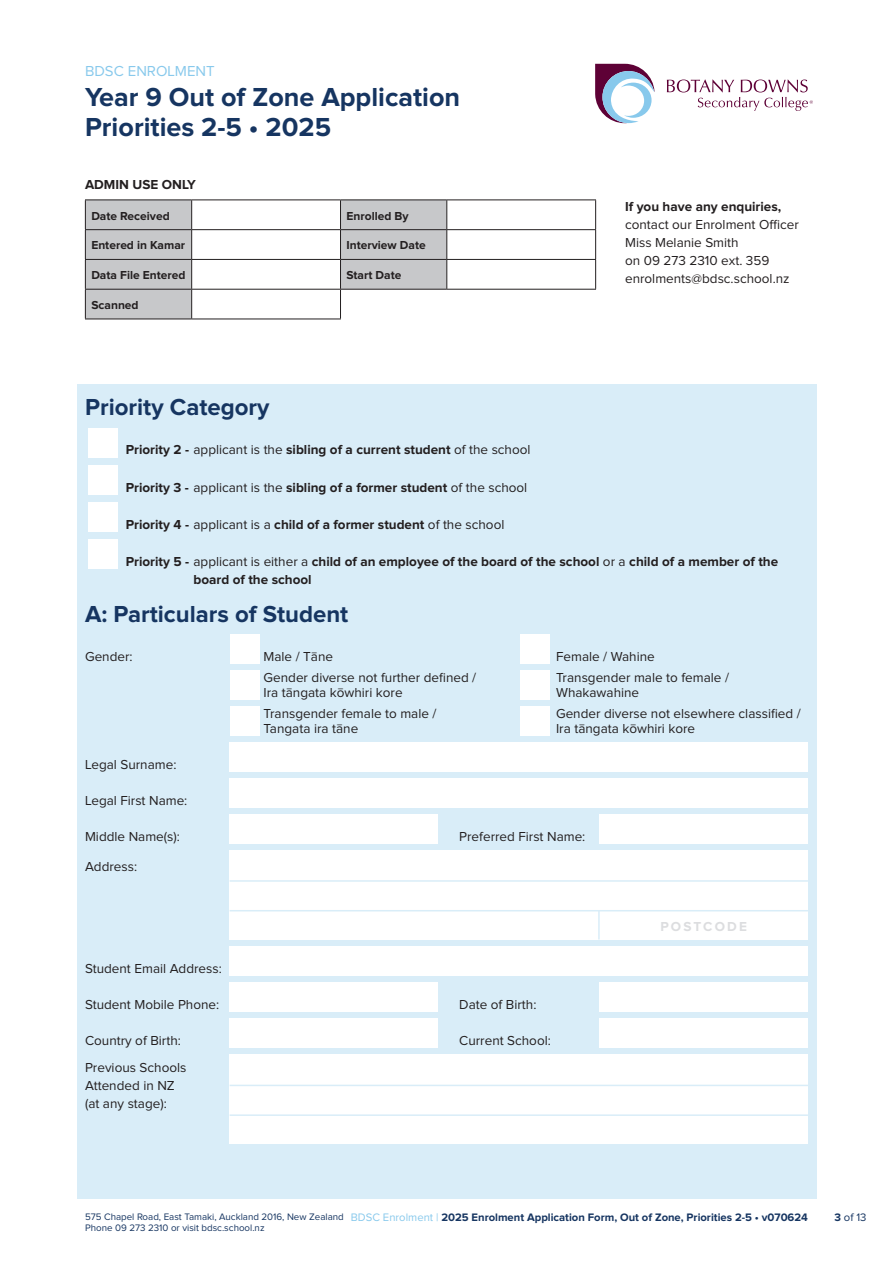
<style>
.page{position:relative;width:893px;height:1263px;background:#fff}
.page>*{position:absolute;margin:0;border:0;box-sizing:border-box;transform-origin:0 0}
.Form_header{font:700 27px/30px "Proxima Nova";color:#163561}
.t1{font:700 24px "Proxima Nova";color:#163561}
.BDSC_type_of_form{font:15px "Proxima Nova";color:#88c9ec}
.body_copy{font:13.5px/18px "Proxima Nova";color:#231f20}
.body_copy-2{font:700 13.5px/18px "Proxima Nova";color:#231f20}
.body_copy-3{font:700 13.5px "Proxima Nova";letter-spacing:.16em;color:#dcdddf}
.body_copy-4{font:700 12px "Proxima Nova";color:#231f20}
.t2{font:700 11.25px "Proxima Nova";color:#163561}
.t3{font:11.25px "Proxima Nova";color:#163561}
.t4{font:9.75px/11.7px "Proxima Nova";color:#163561}
.s1{font-weight:700}
.s2{font-weight:400}
.s3{font-weight:400;color:#88c9ec}
</style>
<div class="page">
<svg style="left:667px;top:80px;width:146px;height:31px"></svg>
<svg style="left:595px;top:64px;width:59px;height:59px"></svg>
<div style="left:77px;top:385px;width:739px;height:814px;background:#d9edf8"></div>
<div style="left:89px;top:428px;width:29px;height:29px;background:#fff"></div>
<div style="left:89px;top:465px;width:29px;height:30px;background:#fff"></div>
<div style="left:89px;top:502px;width:29px;height:30px;background:#fff"></div>
<div style="left:89px;top:539px;width:29px;height:30px;background:#fff"></div>
<div style="left:230px;top:634px;width:29px;height:30px;background:#fff"></div>
<div style="left:520px;top:634px;width:30px;height:30px;background:#fff"></div>
<div style="left:230px;top:670px;width:29px;height:30px;background:#fff"></div>
<div style="left:520px;top:670px;width:30px;height:30px;background:#fff"></div>
<div style="left:230px;top:706px;width:29px;height:30px;background:#fff"></div>
<div style="left:520px;top:706px;width:30px;height:30px;background:#fff"></div>
<div style="left:230px;top:742px;width:578px;height:30px;background:#fff"></div>
<div style="left:230px;top:778px;width:578px;height:30px;background:#fff"></div>
<div style="left:230px;top:814px;width:208px;height:30px;background:#fff"></div>
<div style="left:600px;top:814px;width:208px;height:30px;background:#fff"></div>
<div style="left:230px;top:850px;width:578px;height:89px;background:#fff"></div>
<hr style="left:598px;top:910px;width:2px;height:29px;background:#d9edf8">
<hr style="left:230px;top:910px;width:578px;height:1px;background:#d9edf8">
<hr style="left:230px;top:880px;width:578px;height:2px;background:#d9edf8">
<div style="left:230px;top:946px;width:578px;height:30px;background:#fff"></div>
<div style="left:230px;top:982px;width:208px;height:30px;background:#fff"></div>
<div style="left:600px;top:982px;width:208px;height:30px;background:#fff"></div>
<div style="left:230px;top:1018px;width:208px;height:30px;background:#fff"></div>
<div style="left:600px;top:1018px;width:208px;height:30px;background:#fff"></div>
<div style="left:230px;top:1055px;width:578px;height:89px;background:#fff"></div>
<hr style="left:230px;top:1085px;width:578px;height:1px;background:#d9edf8">
<hr style="left:230px;top:1114px;width:578px;height:2px;background:#d9edf8">
<svg style="left:447px;top:200px;width:148px;height:89px"></svg>
<hr style="left:85px;top:199px;width:107px;height:1px;background:#231f20">
<hr style="left:192px;top:199px;width:148px;height:1px;background:#231f20">
<hr style="left:340px;top:199px;width:107px;height:1px;background:#231f20">
<hr style="left:447px;top:199px;width:149px;height:1px;background:#231f20">
<hr style="left:447px;top:229px;width:149px;height:1px;background:#231f20">
<hr style="left:447px;top:259px;width:149px;height:1px;background:#231f20">
<svg style="left:595px;top:200px;width:1px;height:89px"></svg>
<svg style="left:85px;top:200px;width:362px;height:119px"></svg>
<hr style="left:447px;top:289px;width:149px;height:1px;background:#231f20">
<hr style="left:85px;top:319px;width:107px;height:1px;background:#231f20">
<hr style="left:192px;top:319px;width:149px;height:1px;background:#231f20">
<p class="BDSC_type_of_form" style="left:85px;top:64px;width:131px">BDSC ENROLMENT</p>
<p class="Form_header" style="left:85px;top:83px;width:377px">Year 9 Out of Zone Application<br>Priorities 2-5 • 2025</p>
<p class="body_copy-2" style="left:85px;top:176px;width:112px">ADMIN USE ONLY</p>
<p class="body_copy-4" style="left:91px;top:210px;width:80px">Date Received</p>
<p class="body_copy-4" style="left:346px;top:210px;width:64px">Enrolled By</p>
<p class="body_copy-4" style="left:91px;top:240px;width:95px">Entered in Kamar</p>
<p class="body_copy-4" style="left:346px;top:240px;width:81px">Interview Date</p>
<p class="body_copy-4" style="left:91px;top:270px;width:96px">Data File Entered</p>
<p class="body_copy-4" style="left:346px;top:270px;width:56px">Start Date</p>
<p class="body_copy-4" style="left:91px;top:299px;width:49px">Scanned</p>
<p class="body_copy" style="left:625px;top:198px;width:175px"><span class="s1">If you have any enquiries, </span>contact our Enrolment Officer<br>Miss Melanie Smith<br>on 09 273 2310 ext. 359 enrolments@bdsc.school.nz</p>
<p class="t1" style="left:85px;top:396px;width:186px">Priority Category</p>
<p class="body_copy-2" style="left:126px;top:441px;width:406px">Priority 2 - <span class="s2">applicant is the</span> sibling of a current student <span class="s2">of the school</span></p>
<p class="body_copy-2" style="left:126px;top:479px;width:403px">Priority 3 - <span class="s2">applicant is the</span> sibling of a former student <span class="s2">of the school</span></p>
<p class="body_copy-2" style="left:126px;top:516px;width:380px">Priority 4 - <span class="s2">applicant is a</span> child of a former student <span class="s2">of the school</span></p>
<p class="body_copy-2" style="left:193px;top:553px;width:586px;text-indent:-68px">Priority 5 - <span class="s2">applicant is either a</span> child of an employee of the board of the school <span class="s2">or a</span> child of a member of the board of the school</p>
<p class="t1" style="left:85px;top:603px;width:265px">A: Particulars of Student</p>
<p class="body_copy" style="left:85px;top:648px;width:49px">Gender:</p>
<p class="body_copy" style="left:264px;top:648px;width:71px">Male / Tāne</p>
<p class="body_copy" style="left:556px;top:648px;width:100px">Female / Wahine</p>
<p class="body_copy" style="left:264px;top:669px;width:214px">Gender diverse not further defined /</p>
<p class="body_copy" style="left:556px;top:669px;width:174px">Transgender male to female /</p>
<p class="body_copy" style="left:264px;top:684px;width:141px">Ira tāngata kōwhiri kore</p>
<p class="body_copy" style="left:556px;top:684px;width:85px">Whakawahine</p>
<p class="body_copy" style="left:264px;top:705px;width:174px">Transgender female to male /</p>
<p class="body_copy" style="left:556px;top:705px;width:246px">Gender diverse not elsewhere classified /</p>
<p class="body_copy" style="left:264px;top:720px;width:96px">Tangata ira tāne</p>
<p class="body_copy" style="left:556px;top:720px;width:141px">Ira tāngata kōwhiri kore</p>
<p class="body_copy" style="left:85px;top:756px;width:93px">Legal Surname:</p>
<p class="body_copy" style="left:85px;top:792px;width:104px">Legal First Name:</p>
<p class="body_copy" style="left:85px;top:828px;width:96px">Middle Name(s):</p>
<p class="body_copy" style="left:459px;top:828px;width:128px">Preferred First Name:</p>
<p class="body_copy" style="left:85px;top:858px;width:54px">Address:</p>
<p class="body_copy" style="left:85px;top:960px;width:138px">Student Email Address:</p>
<p class="body_copy" style="left:85px;top:996px;width:136px">Student Mobile Phone:</p>
<p class="body_copy" style="left:459px;top:996px;width:79px">Date of Birth:</p>
<p class="body_copy" style="left:85px;top:1032px;width:97px">Country of Birth:</p>
<p class="body_copy" style="left:459px;top:1032px;width:93px">Current School:</p>
<p class="body_copy" style="left:85px;top:1059px;width:103px">Previous Schools<br>Attended in NZ (at any stage):</p>
<p class="body_copy-3" style="left:660px;top:920px;width:88px">POSTCODE</p>
<p class="t4" style="left:85px;top:1211px;width:260px">575 Chapel Road, East Tamaki, Auckland 2016, New Zealand<br>Phone 09 273 2310 or visit bdsc.school.nz</p>
<p class="t2" style="left:351px;top:1212px;width:459px"><span class="s3">BDSC Enrolment |</span> 2025 Enrolment Application Form, Out of Zone, Priorities 2-5 • v070624</p>
<p class="t3" style="left:834px;top:1212px;width:34px"><span class="s1">3</span> of 13</p>
</div>
